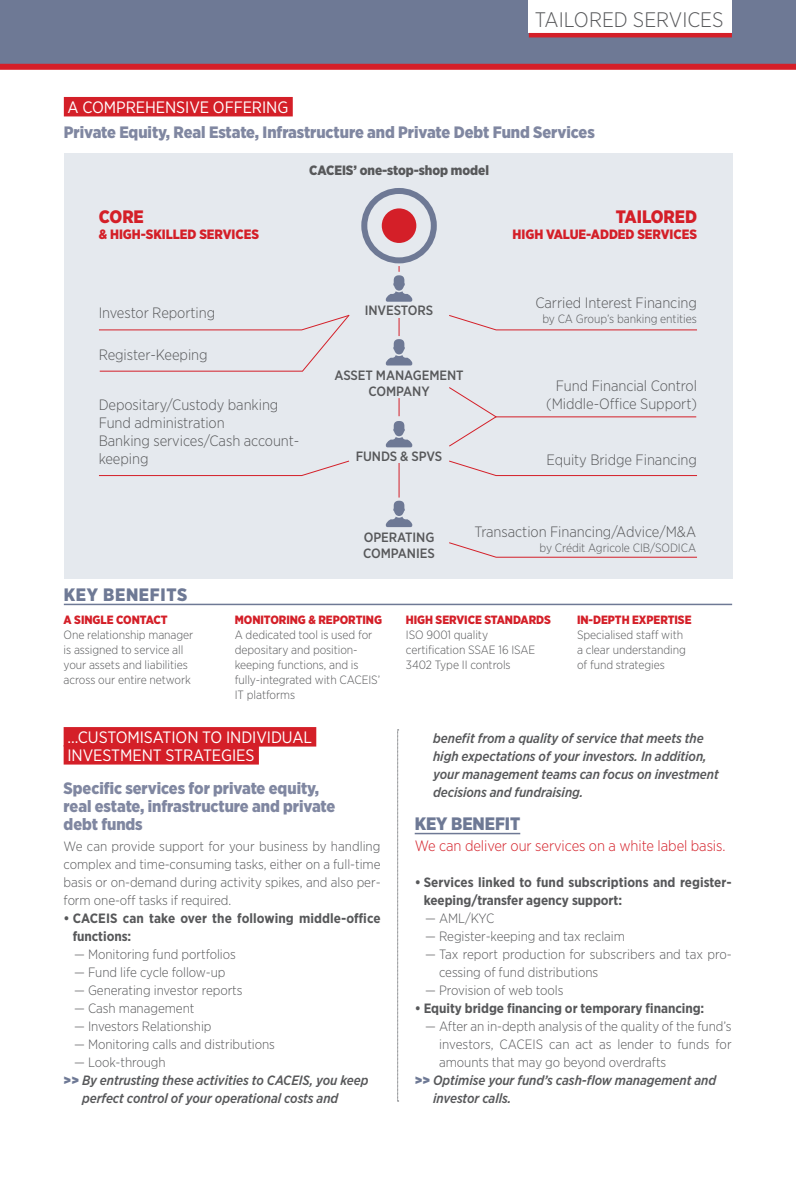
<style>
.page{position:relative;width:796px;height:1178px;background:#fff}
.page>*{position:absolute;margin:0;border:0;box-sizing:border-box;transform-origin:0 0}
.t1{font:300 21px "Gotham Narrow";color:#57585a}
.t2{font:900 18px "Gotham Narrow";letter-spacing:-.005em;color:#d41f28}
.t3{font:900 18px "Gotham Narrow";letter-spacing:.025em;color:#6e7995}
.t4{font:900 18px "Gotham Narrow";letter-spacing:-.005em;color:#6e7995}
.t5{font:900 16.5px/18px "Gotham Narrow";letter-spacing:-.005em;color:#8087a1}
.t6{font:16.5px/18px "Gotham Narrow";letter-spacing:-.005em;color:#fff}
.t7{font:300 15px/18px "Gotham Narrow";letter-spacing:-.005em;color:#57585a;text-align:right}
.t8{font:300 15px "Gotham Narrow";letter-spacing:-.005em;color:#d41f28}
.t9{font:300 13.5px/18px "Gotham Narrow";letter-spacing:-.005em;color:#57585a;text-align:justify}
.t10{font:italic 500 13.5px/18px "Gotham Narrow";letter-spacing:-.005em;color:#57585a}
.t11{font:700 13.5px/18px "Gotham Narrow";letter-spacing:-.005em;color:#57585a}
.t12{font:500 13.5px/16.2px "Gotham Narrow";letter-spacing:-.005em;color:#57585a;text-align:center}
.t13{font:900 13.5px "Gotham Narrow";letter-spacing:-.005em;color:#d41f28}
.t14{font:900 13.5px "Gotham Narrow";letter-spacing:-.005em;color:#57585a}
.t15{font:300 12px/15px "Gotham Narrow";letter-spacing:-.005em;color:#57585a}
.t16{font:900 12px "Gotham Narrow";letter-spacing:-.005em;color:#d41f28}
.s1{font-weight:400;color:#fff}
.s2{font-weight:400;color:#d41f28}
.s3{color:#d41f28}
.s4{font-weight:900;font-style:normal;color:#6e7995}
</style>
<div class="page">
<div style="left:64px;top:154px;width:668px;height:425px;background:#e5e9ee"></div>
<div style="left:381px;top:208px;width:35px;height:35px;background:#d41f28;border-radius:50%"></div>
<div style="left:361px;top:188px;width:75px;height:75px;border:6px solid #6e7995;border-radius:50%"></div>
<svg style="left:449px;top:315px;width:248px;height:16px"></svg>
<hr style="left:495px;top:416px;width:200px;height:1px;background:#d41f28">
<svg style="left:449px;top:387px;width:48px;height:60px"></svg>
<svg style="left:449px;top:460px;width:248px;height:16px"></svg>
<svg style="left:449px;top:542px;width:248px;height:16px"></svg>
<svg style="left:385px;top:266px;width:27px;height:36px"></svg>
<svg style="left:385px;top:501px;width:27px;height:26px"></svg>
<svg style="left:385px;top:318px;width:27px;height:47px"></svg>
<svg style="left:385px;top:398px;width:27px;height:49px"></svg>
<hr style="left:398px;top:463px;width:1px;height:34px;background:#d41f28">
<div style="left:0;top:0;width:795px;height:64px;background:#6e7995"></div>
<div style="left:528px;top:0;width:203px;height:33px;background:#fff"></div>
<hr style="left:528px;top:33px;width:203px;height:4px;background:#d41f28">
<div style="left:64px;top:97px;width:228px;height:19px;background:#d41f28"></div>
<hr style="left:64px;top:604px;width:667px;height:1px;background:#6e7995">
<div style="left:64px;top:727px;width:252px;height:19px;background:#d41f28"></div>
<div style="left:64px;top:745px;width:195px;height:19px;background:#d41f28"></div>
<hr style="left:414px;top:833px;width:106px;height:1px;background:#6e7995">
<svg style="left:397px;top:729px;width:1px;height:373px"></svg>
<div style="left:0;top:64px;width:795px;height:6px;background:#d41f28"></div>
<svg style="left:99px;top:460px;width:251px;height:16px"></svg>
<svg style="left:99px;top:314px;width:251px;height:58px"></svg>
<h1 class="t1" style="left:534px;top:7px;width:190px">TAILORED SERVICES</h1>
<p class="t5" style="left:64px;top:94px;width:532px;line-height:25.5px"><span class="s1">A COMPREHENSIVE OFFERING</span><span class="s2">I<br></span>Private Equity, Real Estate, Infrastructure and Private Debt Fund Services</p>
<h2 class="t2" style="left:99px;top:205px;width:46px">CORE</h2>
<p class="t13" style="left:99px;top:225px;width:161px">&amp; HIGH-SKILLED SERVICES</p>
<p class="t14" style="left:309px;top:162px;width:181px">CACEIS’ one-stop-shop model</p>
<h2 class="t2" style="left:615px;top:205px;width:83px">TAILORED</h2>
<p class="t13" style="left:512px;top:225px;width:186px">HIGH VALUE-ADDED SERVICES</p>
<p class="t7" style="left:99px;top:303px;width:118px">Investor Reporting</p>
<p class="t7" style="left:99px;top:345px;width:110px">Register-Keeping</p>
<p class="t7" style="left:99px;top:395px;width:202px;text-align:left">Depositary/Custody banking<br>Fund administration<br>Banking services/Cash account&shy;keeping</p>
<h2 class="t3" style="left:64px;top:582px;width:125px">KEY BENEFITS</h2>
<p class="t12" style="left:364px;top:302px;width:70px">INVESTORS</p>
<p class="t12" style="left:334px;top:367px;width:131px">ASSET MANAGEMENT<br>COMPANY</p>
<p class="t12" style="left:355px;top:448px;width:88px">FUNDS &amp; SPVS</p>
<p class="t7" style="left:535px;top:294px;width:163px">Carried Interest Financing</p>
<p class="t15" style="left:542px;top:311px;width:156px">by CA Group’s banking entities</p>
<p class="t7" style="left:546px;top:377px;width:152px">Fund Financial Control (Middle-Office Support)</p>
<p class="t7" style="left:546px;top:451px;width:152px">Equity Bridge Financing</p>
<p class="t12" style="left:363px;top:529px;width:73px;text-align:left">OPERATING<br>COMPANIES</p>
<p class="t7" style="left:474px;top:522px;width:223px">Transaction Financing/Advice/M&amp;A</p>
<p class="t15" style="left:539px;top:540px;width:158px">by Crédit Agricole CIB/SODICA</p>
<p class="t16" style="left:64px;top:612px;width:105px">A SINGLE CONTACT</p>
<p class="t15" style="left:64px;top:627px;width:131px">One relationship manager is assigned to service all your assets and liabilities across our entire network</p>
<p class="t16" style="left:235px;top:612px;width:149px">MONITORING &amp; REPORTING</p>
<p class="t15" style="left:235px;top:627px;width:147px">A dedicated tool is used for depositary and position&shy;keeping functions, and is fully-integrated with CACEIS’<br>IT platforms</p>
<p class="t6" style="left:67px;top:728px;width:250px">…CUSTOMISATION TO INDIVIDUAL<span class="s3">I<br></span>INVESTMENT STRATEGIES<span class="s3">I</span></p>
<p class="t5" style="left:64px;top:779px;width:273px">Specific services for private equity, real estate, infrastructure and private debt funds</p>
<p class="t9" style="left:64px;top:837px;width:318px">We can provide support for your business by handling complex and time-consuming tasks, either on a full-time basis or on-demand during activity spikes, and also per&shy;form one-off tasks if required.</p>
<p class="t11" style="left:73px;top:909px;width:309px;text-indent:-9px">• CACEIS can take over the following middle-office functions:</p>
<p class="t9" style="left:74px;top:945px;width:163px">— Monitoring fund portfolios</p>
<p class="t9" style="left:74px;top:963px;width:153px">— Fund life cycle follow-up</p>
<p class="t9" style="left:74px;top:981px;width:170px">— Generating investor reports</p>
<p class="t9" style="left:74px;top:999px;width:122px">— Cash management</p>
<p class="t9" style="left:74px;top:1017px;width:139px">— Investors Relationship</p>
<p class="t9" style="left:74px;top:1035px;width:202px">— Monitoring calls and distributions</p>
<p class="t9" style="left:74px;top:1053px;width:93px">— Look-through</p>
<p class="t10" style="left:64px;top:1071px;width:306px"><span class="s4">&gt;&gt;</span> By entrusting these activities to CACEIS, you keep</p>
<p class="t10" style="left:82px;top:1089px;width:258px">perfect control of your operational costs and</p>
<p class="t16" style="left:405px;top:612px;width:146px">HIGH SERVICE STANDARDS</p>
<p class="t15" style="left:405px;top:627px;width:131px">ISO 9001 quality certification SSAE 16 ISAE<br>3402 Type II controls</p>
<p class="t16" style="left:576px;top:612px;width:116px">IN-DEPTH EXPERTISE</p>
<p class="t15" style="left:576px;top:627px;width:110px">Specialised staff with a clear understanding of fund strategies</p>
<p class="t10" style="left:433px;top:729px;width:287px">benefit from a quality of service that meets the high expectations of your investors. In addition, your management teams can focus on investment decisions and fundraising.</p>
<h2 class="t4" style="left:414px;top:811px;width:107px">KEY BENEFIT</h2>
<p class="t8" style="left:414px;top:836px;width:312px">We can deliver our services on a white label basis.</p>
<p class="t11" style="left:423px;top:873px;width:309px;text-indent:-9px">• Services linked to fund subscriptions and register&shy;keeping/transfer agency support:</p>
<p class="t9" style="left:425px;top:909px;width:71px">— AML/KYC</p>
<p class="t9" style="left:425px;top:927px;width:201px">— Register-keeping and tax reclaim</p>
<p class="t9" style="left:439px;top:945px;width:294px;text-indent:-14px">— Tax report production for subscribers and tax pro&shy;cessing of fund distributions</p>
<p class="t9" style="left:425px;top:981px;width:140px">— Provision of web tools</p>
<p class="t11" style="left:414px;top:999px;width:291px">• Equity bridge financing or temporary financing:</p>
<p class="t9" style="left:425px;top:1017px;width:308px">— After an in-depth analysis of the quality of the fund’s</p>
<p class="t9" style="left:439px;top:1035px;width:294px">investors, CACEIS can act as lender to funds for</p>
<p class="t9" style="left:439px;top:1053px;width:228px">amounts that may go beyond overdrafts</p>
<p class="t10" style="left:414px;top:1071px;width:303px"><span class="s4">&gt;&gt;</span> Optimise your fund’s cash-flow management and</p>
<p class="t10" style="left:433px;top:1089px;width:80px">investor calls.</p>
</div>
